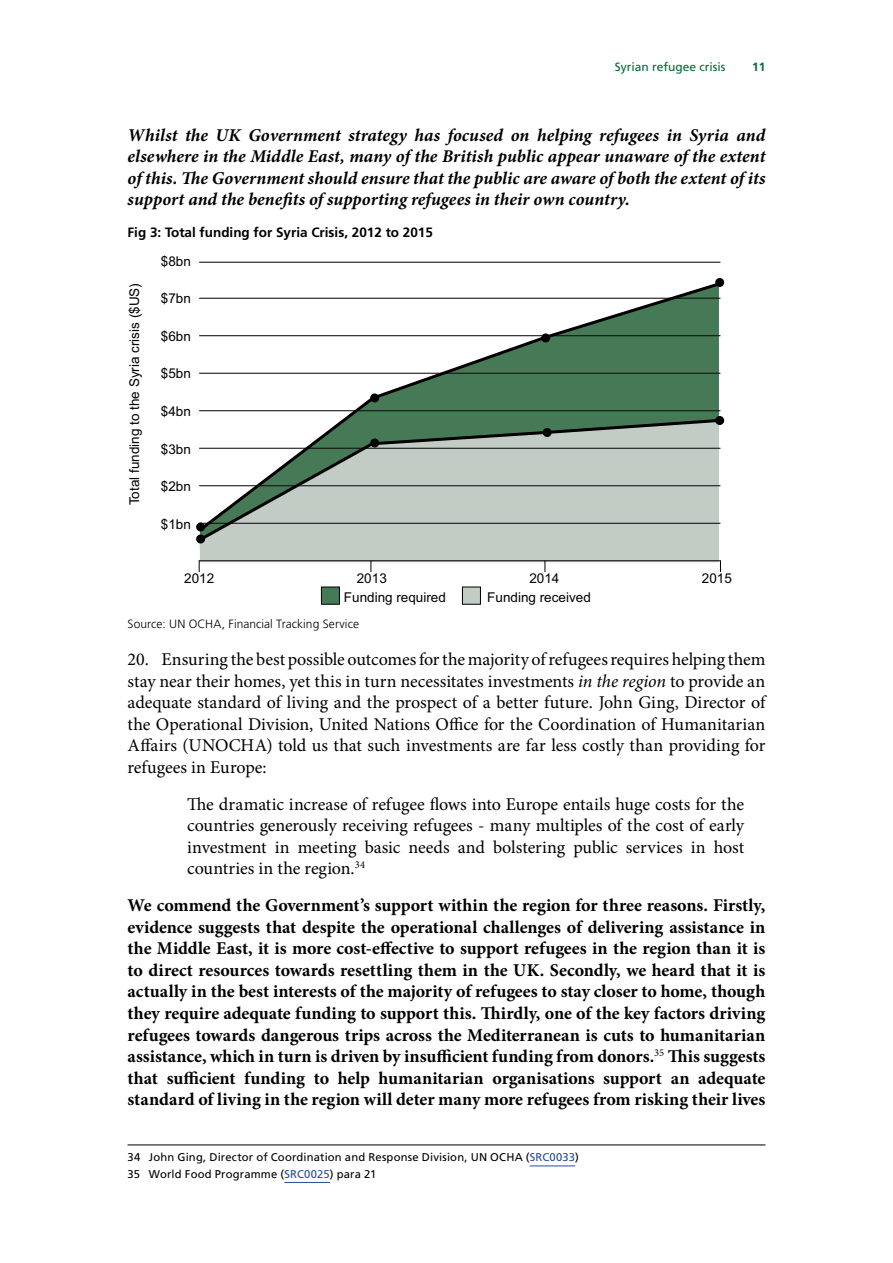
<style>
.page{position:relative;width:893px;height:1263px;background:#fff}
.page>*{position:absolute;margin:0;border:0;box-sizing:border-box;transform-origin:0 0}
.Para_Continued{font:700 18px/21.6px "Minion Pro";letter-spacing:-.005em;color:#000;text-align:justify}
.t1{font:18px/21.6px "Minion Pro";color:#000;text-align:justify}
.Para_Continued-2{font:italic 700 18px/21.6px "Minion Pro";color:#000;text-align:justify}
.t2{font:13.5px "Arial";color:#000}
.t3{font:700 13.5px "Frutiger LT Std";color:#000}
.Source{font:300 12px "Frutiger LT Std";letter-spacing:.005em;color:#000}
.t4{font:12px "Frutiger LT Std";color:#026937}
.t5{font:700 12px "Frutiger LT Std";color:#026937}
.Footnote_text{font:11.25px "Frutiger LT Std";letter-spacing:.015em;color:#000}
.s1{font-style:italic}
.s2{color:#2a4b9b}
</style>
<div class="page">
<hr style="left:199px;top:262px;width:521px;height:1px;background:#000">
<svg style="left:198px;top:544px;width:523px;height:28px"></svg>
<svg style="left:199px;top:283px;width:524px;height:142px"></svg>
<div style="left:715px;top:278px;width:9px;height:9px;background:#000;border-radius:50%"></div>
<svg style="left:715px;top:416px;width:9px;height:9px"></svg>
<div style="left:541px;top:333px;width:9px;height:9px;background:#000;border-radius:50%"></div>
<div style="left:370px;top:393px;width:9px;height:9px;background:#000;border-radius:50%"></div>
<svg style="left:196px;top:417px;width:526px;height:127px;background:#aebcb2"></svg>
<div style="left:321px;top:587px;width:19px;height:17px;background:#467a57;border:1px solid #000"></div>
<div style="left:462px;top:587px;width:19px;height:17px;background:#c2ccc5;border:1px solid #000"></div>
<hr style="left:128px;top:1145px;width:637px;height:1px;background:#000">
<hr style="left:530px;top:1165px;width:45px;height:1px;background:#2a4b9b">
<hr style="left:284px;top:1182px;width:46px;height:1px;background:#2a4b9b">
<p class="t4" style="left:615px;top:59px;width:112px">Syrian refugee crisis</p>
<p class="t5" style="left:752px;top:59px;width:15px">11</p>
<p class="Para_Continued-2" style="left:128px;top:124px;width:639px">Whilst the UK Government strategy has focused on helping refugees in Syria and elsewhere in the Middle East, many of the British public appear unaware of the extent of this. The Government should ensure that the public are aware of both the extent of its support and the benefits of supporting refugees in their own country.</p>
<p class="t3" style="left:128px;top:224px;width:307px">Fig 3: Total funding for Syria Crisis, 2012 to 2015</p>
<p class="t2" style="left:161px;top:252px;width:32px">$8bn</p>
<p class="t2" style="left:161px;top:290px;width:32px">$7bn</p>
<p class="t2" style="left:161px;top:327px;width:32px">$6bn</p>
<p class="t2" style="left:161px;top:365px;width:32px">$5bn</p>
<p class="t2" style="left:161px;top:402px;width:32px">$4bn</p>
<p class="t2" style="left:161px;top:440px;width:32px">$3bn</p>
<p class="t2" style="left:161px;top:477px;width:32px">$2bn</p>
<p class="t2" style="left:161px;top:515px;width:32px">$1bn</p>
<p class="t2" style="left:126px;top:505px;width:224px;rotate:-90deg">Total funding to the Syria crisis ($US)</p>
<p class="t2" style="left:184px;top:569px;width:32px">2012</p>
<p class="t2" style="left:357px;top:569px;width:32px">2013</p>
<p class="t2" style="left:529px;top:569px;width:32px">2014</p>
<p class="t2" style="left:702px;top:569px;width:32px">2015</p>
<p class="t2" style="left:344px;top:588px;width:104px">Funding required</p>
<p class="t2" style="left:487px;top:588px;width:105px">Funding received</p>
<p class="Source" style="left:128px;top:617px;width:233px">Source: UN OCHA, Financial Tracking Service</p>
<p class="t1" style="left:128px;top:648px;width:639px">20. Ensuring the best possible outcomes for the majority of refugees requires helping them stay near their homes, yet this in turn necessitates investments <span class="s1">in the region</span> to provide an adequate standard of living and the prospect of a better future. John Ging, Director of the Operational Division, United Nations Office for the Coordination of Humanitarian Affairs (UNOCHA) told us that such investments are far less costly than providing for refugees in Europe:</p>
<p class="t1" style="left:187px;top:793px;width:559px">The dramatic increase of refugee flows into Europe entails huge costs for the countries generously receiving refugees - many multiples of the cost of early investment in meeting basic needs and bolstering public services in host countries in the region.<sup>34</sup></p>
<p class="Para_Continued" style="left:128px;top:894px;width:639px">We commend the Government’s support within the region for three reasons. Firstly, evidence suggests that despite the operational challenges of delivering assistance in the Middle East, it is more cost-effective to support refugees in the region than it is to direct resources towards resettling them in the UK. Secondly, we heard that it is actually in the best interests of the majority of refugees to stay closer to home, though they require adequate funding to support this. Thirdly, one of the key factors driving refugees towards dangerous trips across the Mediterranean is cuts to humanitarian assistance, which in turn is driven by insufficient funding from donors.<sup>35</sup> This suggests that sufficient funding to help humanitarian organisations support an adequate standard of living in the region will deter many more refugees from risking their lives</p>
<p class="Footnote_text" style="left:128px;top:1151px;width:453px">34 John Ging, Director of Coordination and Response Division, UN OCHA (<span class="s2">SRC0033</span>)</p>
<p class="Footnote_text" style="left:128px;top:1167px;width:250px">35 World Food Programme (<span class="s2">SRC0025</span>) para 21</p>
</div>
